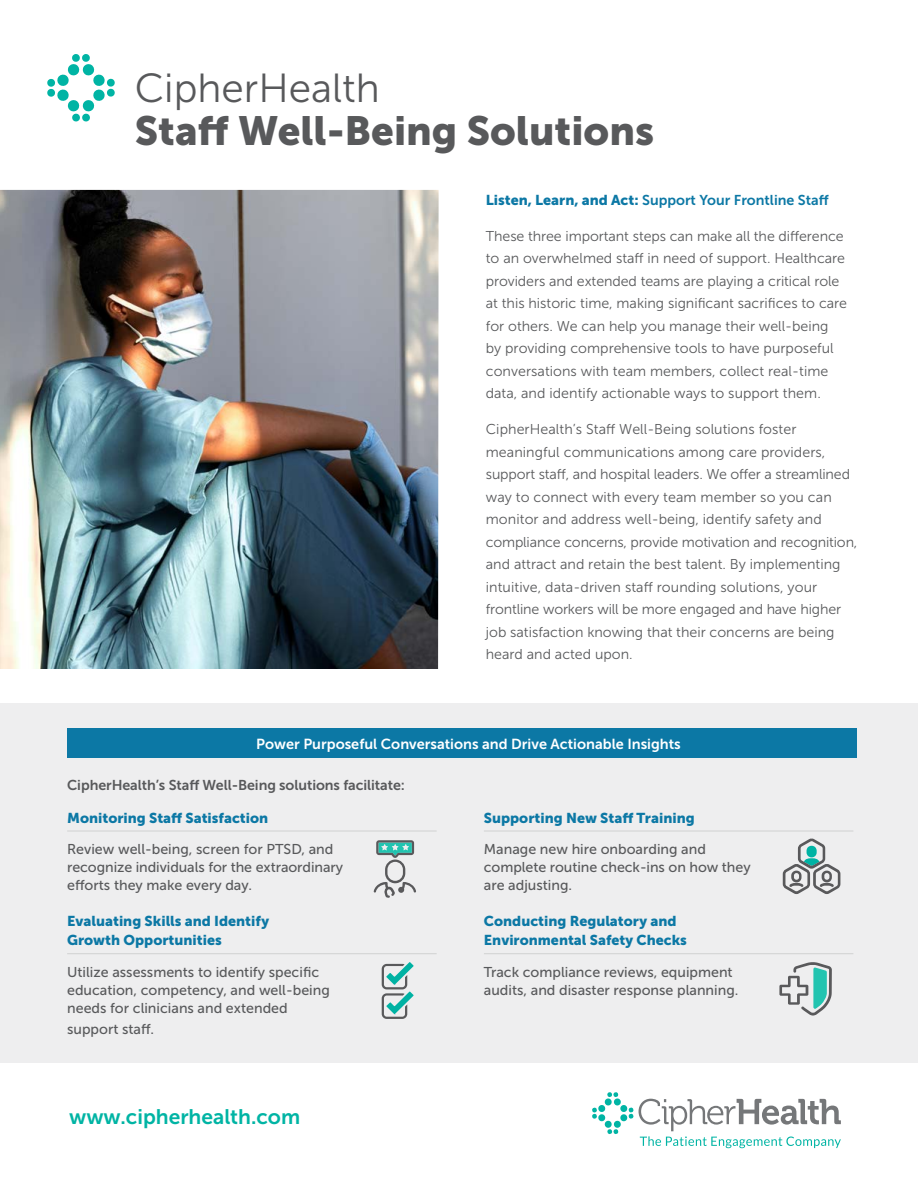
<style>
.page{position:relative;width:918px;height:1188px;background:#fff}
.page>*{position:absolute;margin:0;border:0;box-sizing:border-box;transform-origin:0 0}
.t1{font:40.5px "Museo Sans 900";color:#58595b}
.t2{font:40.5px "Museo Sans 300";color:#58595b}
.t3{font:21px "Museo Sans 700";color:#00b4a4}
.t4{font:14.55px "Museo Sans 700";color:#fff}
.t5{font:14.25px/22.5px "Museo Sans 300";color:#58595b}
.t6{font:14.25px/18px "Museo Sans 500";color:#58595b}
.t7{font:14.25px/19.5px "Museo Sans 900";color:#0c78a5}
.t8{font:14.25px "Museo Sans 700";letter-spacing:-.005em;color:#58595b}
.t9{font:14.25px "Museo Sans 700";color:#0c78a5}
.s1{font-family:"Museo Sans 900"}
</style>
<div class="page">
<img style="left:0;top:190px;width:439px;height:479px">
<svg style="left:592px;top:1092px;width:249px;height:56px"></svg>
<svg style="left:47px;top:54px;width:68px;height:68px"></svg>
<div style="left:0;top:703px;width:918px;height:360px;background:#eeeeef"></div>
<div style="left:67px;top:728px;width:789px;height:30px;background:#0c78a5"></div>
<hr style="left:67px;top:831px;width:370px;height:1px;background:#d0d1d1">
<hr style="left:67px;top:953px;width:370px;height:1px;background:#d0d1d1">
<hr style="left:484px;top:831px;width:369px;height:1px;background:#d0d1d1">
<hr style="left:484px;top:953px;width:369px;height:1px;background:#d0d1d1">
<svg style="left:374px;top:840px;width:42px;height:58px"></svg>
<svg style="left:783px;top:838px;width:58px;height:56px"></svg>
<svg style="left:382px;top:962px;width:32px;height:57px"></svg>
<svg style="left:779px;top:962px;width:53px;height:54px"></svg>
<h1 class="t2" style="left:135px;top:66px;width:246px">CipherHealth</h1>
<h1 class="t1" style="left:135px;top:108px;width:521px">Staff Well-Being Solutions</h1>
<p class="t9" style="left:486px;top:192px;width:344px"><span class="s1">Listen, Learn, and Act:</span> Support Your Frontline Staff</p>
<p class="t5" style="left:486px;top:225px;width:363px">These three important steps can make all the difference to an overwhelmed staff in need of support. Healthcare providers and extended teams are playing a critical role at this historic time, making significant sacrifices to care for others. We can help you manage their well-being by providing comprehensive tools to have purposeful conversations with team members, collect real-time data, and identify actionable ways to support them.</p>
<p class="t5" style="left:486px;top:418px;width:373px">CipherHealth’s Staff Well-Being solutions foster meaningful communications among care providers, support staff, and hospital leaders. We offer a streamlined way to connect with every team member so you can monitor and address well-being, identify safety and compliance concerns, provide motivation and recognition, and attract and retain the best talent. By implementing intuitive, data-driven staff rounding solutions, your frontline workers will be more engaged and have higher job satisfaction knowing that their concerns are being heard and acted upon.</p>
<p class="t4" style="left:256px;top:735px;width:426px">Power Purposeful Conversations and Drive Actionable Insights</p>
<p class="t8" style="left:67px;top:777px;width:339px">CipherHealth’s Staff Well-Being solutions facilitate:</p>
<p class="t7" style="left:67px;top:808px;width:203px">Monitoring Staff Satisfaction</p>
<p class="t6" style="left:67px;top:840px;width:278px">Review well-being, screen for PTSD, and recognize individuals for the extraordinary efforts they make every day.</p>
<p class="t7" style="left:67px;top:911px;width:203px">Evaluating Skills and Identify<br>Growth Opportunities</p>
<p class="t6" style="left:67px;top:963px;width:264px">Utilize assessments to identify specific education, competency, and well-being needs for clinicians and extended</p>
<p class="t6" style="left:67px;top:1020px;width:89px">support staff.</p>
<p class="t7" style="left:484px;top:808px;width:212px">Supporting New Staff Training</p>
<p class="t6" style="left:484px;top:840px;width:268px">Manage new hire onboarding and complete routine check-ins on how they are adjusting.</p>
<p class="t7" style="left:484px;top:911px;width:205px">Conducting Regulatory and<br>Environmental Safety Checks</p>
<p class="t6" style="left:484px;top:963px;width:256px">Track compliance reviews, equipment audits, and disaster response planning.</p>
<h2 class="t3" style="left:69px;top:1105px;width:233px">www.cipherhealth.com</h2>
</div>
